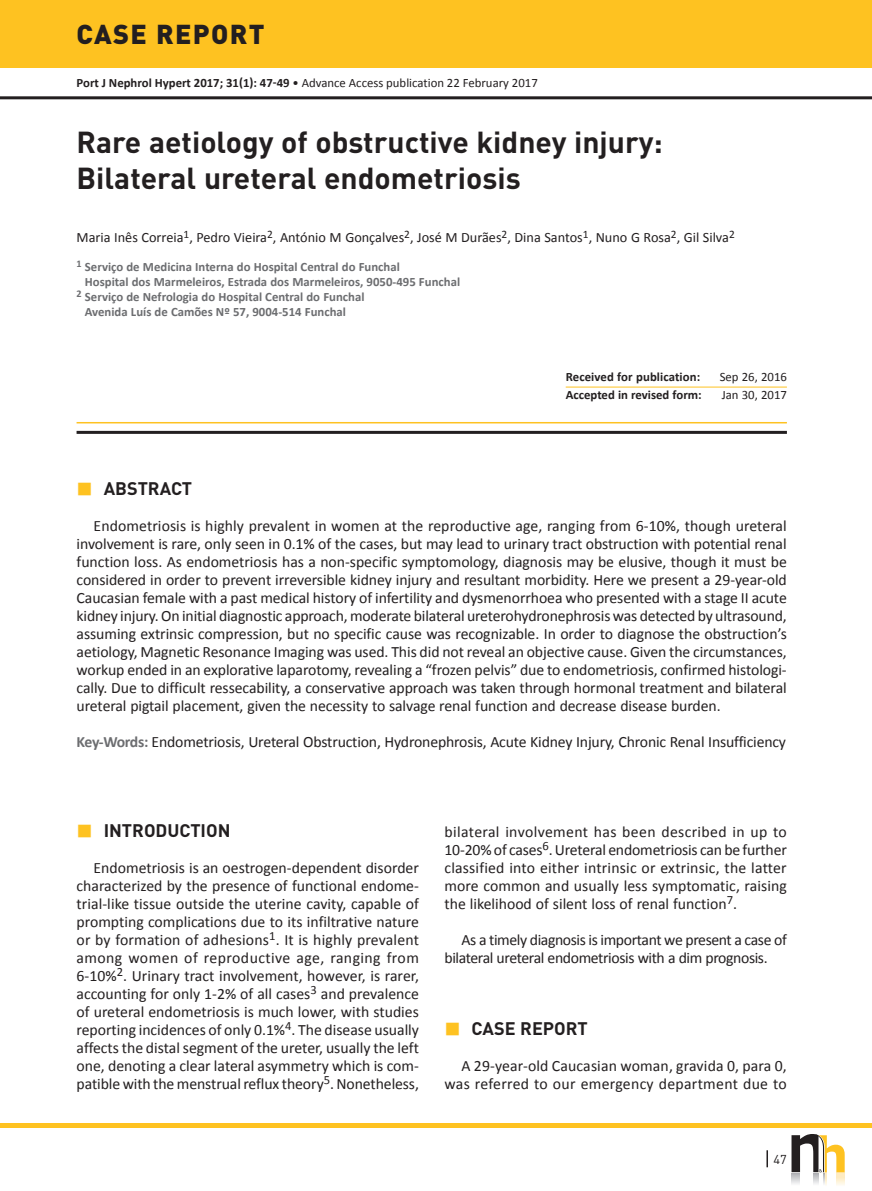
<style>
.page{position:relative;width:872px;height:1191px;background:#fff}
.page>*{position:absolute;margin:0;border:0;box-sizing:border-box;transform-origin:0 0}
.t1{font:700 30px/36px "DIN";color:#231f20}
.t2{font:900 27px "DIN";letter-spacing:.05em;color:#231f20}
.t3{font:700 18px "DIN";color:#231f20}
.t4{font:15.75px/18px "Calibri";letter-spacing:-.01em;color:#231f20;text-align:justify}
.t5{font:15.75px/18px "Calibri";letter-spacing:.01em;color:#231f20;text-align:right}
.t6{font:14.25px "Calibri";color:#231f20}
.t7{font:700 12.75px "Calibri";color:#6c6d70}
.t8{font:12.75px "Calibri";color:#231f20}
.t9{font:700 12.75px "Calibri";color:#231f20}
.t10{font:12.75px "DIN";color:#231f20}
.s1{font-weight:700}
.s2{font-weight:700;color:#6c6d70}
</style>
<div class="page">
<hr style="left:0;top:96px;width:872px;height:3px;background:#231f20">
<hr style="left:0;top:1123px;width:872px;height:4px;background:#fec221">
<div style="left:0;top:0;width:872px;height:68px;background:#fec221"></div>
<svg style="left:791px;top:1134px;width:53px;height:51px"></svg>
<svg style="left:766px;top:1150px;width:2px;height:17px"></svg>
<hr style="left:566px;top:387px;width:221px;height:1px;background:#fec221">
<hr style="left:77px;top:422px;width:710px;height:1px;background:#fec221">
<hr style="left:77px;top:431px;width:710px;height:3px;background:#231f20">
<h2 class="t2" style="left:77px;top:16px;width:189px">CASE REPORT</h2>
<p class="t8" style="left:77px;top:75px;width:463px"><span class="s1">Port J Nephrol Hypert 2017; 31(1): 47-49</span> • Advance Access publication 22 February 2017</p>
<h1 class="t1" style="left:77px;top:123px;width:588px">Rare aetiology of obstructive kidney injury:<br>Bilateral ureteral endometriosis</h1>
<p class="t6" style="left:77px;top:229px;width:659px">Maria Inês Correia<sup>1</sup>, Pedro Vieira<sup>2</sup>, António M Gonçalves<sup>2</sup>, José M Durães<sup>2</sup>, Dina Santos<sup>1</sup>, Nuno G Rosa<sup>2</sup>, Gil Silva<sup>2</sup></p>
<p class="t7" style="left:77px;top:259px;width:325px"><sup>1</sup> Serviço de Medicina Interna do Hospital Central do Funchal</p>
<p class="t7" style="left:85px;top:274px;width:377px">Hospital dos Marmeleiros, Estrada dos Marmeleiros, 9050-495 Funchal</p>
<p class="t7" style="left:77px;top:289px;width:289px"><sup>2</sup> Serviço de Nefrologia do Hospital Central do Funchal</p>
<p class="t7" style="left:85px;top:304px;width:262px">Avenida Luís de Camões Nº 57, 9004-514 Funchal</p>
<p class="t9" style="left:566px;top:369px;width:136px">Received for publication:</p>
<p class="t8" style="left:719px;top:369px;width:69px">Sep 26, 2016</p>
<p class="t9" style="left:566px;top:387px;width:137px">Accepted in revised form:</p>
<p class="t8" style="left:721px;top:387px;width:67px">Jan 30, 2017</p>
<p class="t3" style="left:104px;top:477px;width:90px">ABSTRACT</p>
<p class="t4" style="left:77px;top:516px;width:712px;text-indent:17px">Endometriosis is highly prevalent in women at the reproductive age, ranging from 6-10%, though ureteral involvement is rare, only seen in 0.1% of the cases, but may lead to urinary tract obstruction with potential renal function loss. As endometriosis has a non-specific symptomology, diagnosis may be elusive, though it must be considered in order to prevent irreversible kidney injury and resultant morbidity. Here we present a 29-year-old Caucasian female with a past medical history of infertility and dysmenorrhoea who presented with a stage II acute kidney injury. On initial diagnostic approach, moderate bilateral ureterohydronephrosis was detected by ultrasound, assuming extrinsic compression, but no specific cause was recognizable. In order to diagnose the obstruction’s aetiology, Magnetic Resonance Imaging was used. This did not reveal an objective cause. Given the circumstances, workup ended in an explorative laparotomy, revealing a “frozen pelvis” due to endometriosis, confirmed histologi&shy;cally. Due to difficult ressecability, a conservative approach was taken through hormonal treatment and bilateral ureteral pigtail placement, given the necessity to salvage renal function and decrease disease burden.</p>
<p class="t4" style="left:77px;top:732px;width:711px"><span class="s2">Key-Words:</span> Endometriosis, Ureteral Obstruction, Hydronephrosis, Acute Kidney Injury, Chronic Renal Insufficiency</p>
<p class="t3" style="left:104px;top:819px;width:128px">INTRODUCTION</p>
<p class="t4" style="left:77px;top:858px;width:344px;text-indent:17px">Endometriosis is an oestrogen-dependent disorder characterized by the presence of functional endome&shy;trial-like tissue outside the uterine cavity, capable of prompting complications due to its infiltrative nature or by formation of adhesions<sup>1</sup>. It is highly prevalent among women of reproductive age, ranging from 6-10%<sup>2</sup>. Urinary tract involvement, however, is rarer, accounting for only 1-2% of all cases<sup>3</sup> and prevalence of ureteral endometriosis is much lower, with studies reporting incidences of only 0.1%<sup>4</sup>. The disease usually affects the distal segment of the ureter, usually the left one, denoting a clear lateral asymmetry which is com&shy;patible with the menstrual reflux theory<sup>5</sup>. Nonetheless,</p>
<p class="t4" style="left:444px;top:822px;width:344px">bilateral involvement has been described in up to 10-20% of cases<sup>6</sup>. Ureteral endometriosis can be further classified into either intrinsic or extrinsic, the latter more common and usually less symptomatic, raising the likelihood of silent loss of renal function<sup>7</sup>.</p>
<p class="t4" style="left:444px;top:930px;width:344px;text-indent:17px">As a timely diagnosis is important we present a case of bilateral ureteral endometriosis with a dim prognosis.</p>
<p class="t3" style="left:471px;top:1017px;width:118px">CASE REPORT</p>
<p class="t5" style="left:444px;top:1056px;width:344px">A 29-year-old Caucasian woman, gravida 0, para 0, was referred to our emergency department due to</p>
<p class="t10" style="left:773px;top:1151px;width:15px">47</p>
</div>
